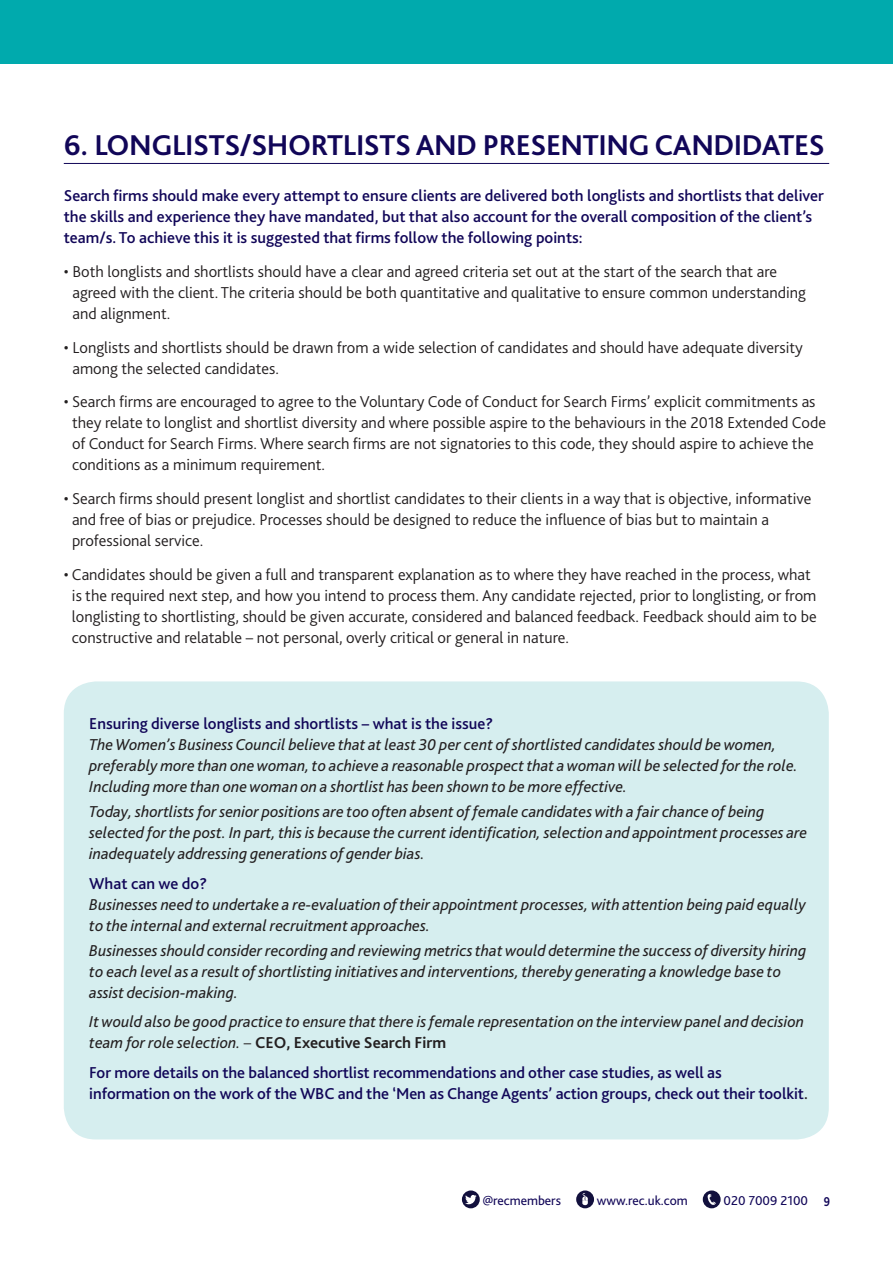
<style>
.page{position:relative;width:893px;height:1263px;background:#fff}
.page>*{position:absolute;margin:0;border:0;box-sizing:border-box;transform-origin:0 0}
.Heading_1{font:700 30px "Bliss 2";letter-spacing:-.015em;color:#110658}
.Bullets{font:300 16.5px/21px "Bliss 2";color:#231f20}
.Body_copy_in_dotted{font:italic 16.5px/21px "Bliss 2";color:#231f20}
.Body{font:italic 16.5px/21px "Bliss 2";color:#231f20}
.Body-2{font:500 16.5px/21px "Bliss 2";color:#110658}
.Body_copy_in_dotted-2{font:500 16.5px/21px "Bliss 2";letter-spacing:-.005em;color:#110658}
.t1{font:13.5px "Bliss 2";color:#110658}
.s1{font-weight:500;font-style:normal;color:#110658}
.s2{font-weight:300;font-style:normal}
.s3{font-weight:700;font-style:normal}
.s4{color:#231f20}
.s5{font-weight:700}
</style>
<div class="page">
<div style="left:0;top:0;width:893px;height:64px;background:#00aaad"></div>
<svg style="left:462px;top:1190px;width:18px;height:18px"></svg>
<svg style="left:576px;top:1190px;width:18px;height:18px"></svg>
<svg style="left:703px;top:1190px;width:18px;height:18px"></svg>
<hr style="left:64px;top:163px;width:765px;height:1px;background:#110658">
<div style="left:64px;top:681px;width:765px;height:458px;background:#d6eeef;border-radius:32px"></div>
<p class="Heading_1" style="left:64px;top:126px;width:762px">6. LONGLISTS/SHORTLISTS AND PRESENTING CANDIDATES</p>
<p class="Body-2" style="left:64px;top:185px;width:762px">Search firms should make every attempt to ensure clients are delivered both longlists and shortlists that deliver the skills and experience they have mandated, but that also account for the overall composition of the client’s team/s. To achieve this it is suggested that firms follow the following points:</p>
<p class="Bullets" style="left:72px;top:260px;width:735px;text-indent:-9px">• Both longlists and shortlists should have a clear and agreed criteria set out at the start of the search that are agreed with the client. The criteria should be both quantitative and qualitative to ensure common understanding and alignment.</p>
<p class="Bullets" style="left:72px;top:336px;width:732px;text-indent:-9px">• Longlists and shortlists should be drawn from a wide selection of candidates and should have adequate diversity among the selected candidates.</p>
<p class="Bullets" style="left:72px;top:391px;width:755px;text-indent:-8px">• Search firms are encouraged to agree to the Voluntary Code of Conduct for Search Firms’ explicit commitments as they relate to longlist and shortlist diversity and where possible aspire to the behaviours in the 2018 Extended Code of Conduct for Search Firms. Where search firms are not signatories to this code, they should aspire to achieve the conditions as a minimum requirement.</p>
<p class="Bullets" style="left:72px;top:488px;width:741px;text-indent:-8px">• Search firms should present longlist and shortlist candidates to their clients in a way that is objective, informative and free of bias or prejudice. Processes should be designed to reduce the influence of bias but to maintain a professional service.</p>
<p class="Bullets" style="left:72px;top:563px;width:746px;text-indent:-8px">• Candidates should be given a full and transparent explanation as to where they have reached in the process, what is the required next step, and how you intend to process them. Any candidate rejected, prior to longlisting, or from longlisting to shortlisting, should be given accurate, considered and balanced feedback. Feedback should aim to be constructive and relatable – not personal, overly critical or general in nature.</p>
<p class="Body" style="left:89px;top:712px;width:710px"><span class="s1">Ensuring diverse longlists and shortlists – what is the issue?<br></span>The Women’s Business Council believe that at least 30 per cent of shortlisted candidates should be women, preferably more than one woman, to achieve a reasonable prospect that a woman will be selected for the role.<br>Including more than one woman on a shortlist has been shown to be more effective.</p>
<p class="Body_copy_in_dotted" style="left:89px;top:801px;width:720px">Today, shortlists for senior positions are too often absent of female candidates with a fair chance of being selected for the post. In part, this is because the current identification, selection and appointment processes are inadequately addressing generations of gender bias.</p>
<p class="Body" style="left:89px;top:872px;width:718px"><span class="s1">What can we do?<br></span>Businesses need to undertake a re-evaluation of their appointment processes, with attention being paid equally to the internal and external recruitment approaches.</p>
<p class="Body_copy_in_dotted" style="left:89px;top:939px;width:719px">Businesses should consider recording and reviewing metrics that would determine the success of diversity hiring to each level as a result of shortlisting initiatives and interventions, thereby generating a knowledge base to assist decision-making.</p>
<p class="Body_copy_in_dotted" style="left:89px;top:1011px;width:716px">It would also be good practice to ensure that there is female representation on the interview panel and decision team for role selection. <span class="s2">–</span> <span class="s3">CEO, Executive Search Firm</span></p>
<p class="Body_copy_in_dotted-2" style="left:89px;top:1061px;width:720px">For more details on the balanced shortlist recommendations and other case studies, as well as<br>information on the work of the WBC and the ‘Men as Change Agents’ action groups, check out their toolkit<span class="s4">.</span></p>
<p class="t1" style="left:483px;top:1192px;width:80px">@recmembers</p>
<p class="t1" style="left:597px;top:1192px;width:92px">www.rec.uk.com</p>
<p class="t1" style="left:724px;top:1192px;width:108px">020 7009 2100 <span class="s5">9</span></p>
</div>
